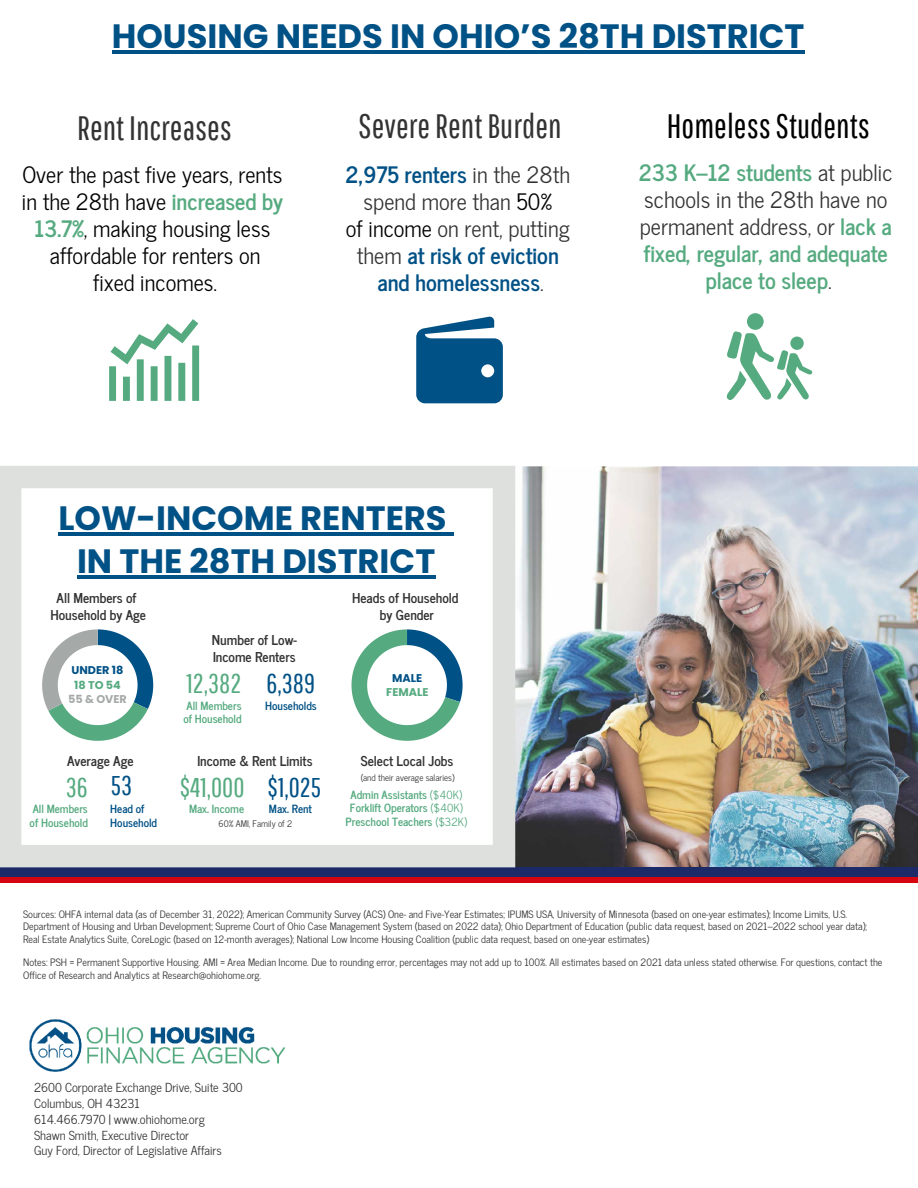
<style>
.page{position:relative;width:918px;height:1188px;background:#fff}
.page>*{position:absolute;margin:0;border:0;box-sizing:border-box;transform-origin:0 0}
.t1{font:700 33.75px/42.8px "Poppins";color:#005186;text-align:center}
.t2{font:33.75px "Pathway Gothic One";color:#333}
.t3{font:33.75px "Pathway Gothic One";color:#000}
.t4{font:27px "Pathway Gothic One";color:#56aa80}
.t5{font:27px "Pathway Gothic One";color:#005186}
.t6{font:22.5px/27px "News Cycle";color:#000;text-align:center}
.t7{font:700 22.5px/27px "News Cycle";color:#56aa80;text-align:center}
.t8{font:700 22.5px/27px "News Cycle";color:#005186;text-align:center}
.t9{font:700 13.5px/16.8px "News Cycle";color:#333;text-align:center}
.t10{font:12.3px/15.8px "News Cycle";color:#333}
.t11{font:700 11.25px/13.5px "News Cycle";color:#56aa80}
.t12{font:700 11.25px/13.5px "News Cycle";color:#005186}
.t13{font:700 11.25px "Poppins";color:#56aa80}
.t14{font:700 11.25px "Poppins";color:#005186}
.t15{font:700 11.25px "Poppins";color:#a5a9a8}
.t16{font:10.2px/12.3px "News Cycle";color:#333}
.t17{font:9px "News Cycle";color:#333}
.s1{font-weight:700;color:#56aa80}
.s2{font-weight:400;color:#333}
.s3{font-weight:400;color:#000}
.s4{color:#005186}
.s5{font-weight:400}
</style>
<div class="page">
<hr style="left:112px;top:51px;width:692px;height:3px;background:#005186">
<svg style="left:727px;top:313px;width:85px;height:87px"></svg>
<svg style="left:109px;top:319px;width:90px;height:82px"></svg>
<svg style="left:416px;top:316px;width:87px;height:87px"></svg>
<img style="left:515px;top:467px;width:403px;height:400px">
<svg style="left:0;top:876px;width:918px;height:7px;fill:#d5060f"></svg>
<div style="left:0;top:867px;width:918px;height:9px;background:#1c2a67"></div>
<svg style="left:0;top:466px;width:515px;height:401px"></svg>
<svg style="left:351px;top:629px;width:112px;height:112px"></svg>
<hr style="left:58px;top:532px;width:389px;height:3px;background:#005186">
<svg style="left:447px;top:532px;width:7px;height:3px"></svg>
<hr style="left:77px;top:575px;width:358px;height:3px;background:#005186">
<svg style="left:42px;top:629px;width:111px;height:112px"></svg>
<img style="left:29px;top:1019px;width:257px;height:53px">
<h1 class="t1" style="left:112px;top:15px;width:694px">HOUSING NEEDS IN OHIO’S 28TH DISTRICT</h1>
<h1 class="t2" style="left:77px;top:106px;width:156px">Rent Increases</h1>
<h3 class="t6" style="left:22px;top:160px;width:263px">Over the past five years, rents in the 28th have <span class="s1">increased by<br>13.7%</span>, making housing less affordable for renters on<br>fixed incomes.</h3>
<h1 class="t2" style="left:358px;top:104px;width:205px">Severe Rent Burden</h1>
<h3 class="t8" style="left:346px;top:159px;width:226px">2,975 renters <span class="s2">in the 28th spend more than</span> <span class="s3">50%<br>of income</span> <span class="s2">on rent, putting them</span> at risk of eviction and homelessness<span class="s2">.</span></h3>
<h1 class="t3" style="left:667px;top:104px;width:204px">Homeless Students</h1>
<h3 class="t7" style="left:639px;top:157px;width:255px">233 K–12 students <span class="s2">at public schools in the 28th have no permanent address, or</span> lack a fixed, regular, and adequate place to sleep<span class="s2">.</span></h3>
<h1 class="t1" style="left:58px;top:497px;width:390px">LOW-INCOME RENTERS<br>IN THE 28TH DISTRICT</h1>
<h3 class="t9" style="left:50px;top:588px;width:97px">All Members of<br>Household by Age</h3>
<h3 class="t9" style="left:352px;top:588px;width:108px">Heads of Household by Gender</h3>
<h3 class="t9" style="left:212px;top:630px;width:86px;text-align:left">Number of Low-<br>Income Renters</h3>
<p class="t14" style="left:72px;top:663px;width:53px">UNDER 18</p>
<p class="t13" style="left:74px;top:678px;width:48px">18 TO 54</p>
<p class="t15" style="left:68px;top:693px;width:60px">55 &amp; OVER</p>
<h2 class="t4" style="left:187px;top:666px;width:56px">12,382</h2>
<h2 class="t5" style="left:267px;top:666px;width:50px">6,389</h2>
<p class="t11" style="left:183px;top:698px;width:60px">All Members of Household</p>
<p class="t12" style="left:265px;top:698px;width:53px">Households</p>
<p class="t14" style="left:392px;top:671px;width:32px">MALE</p>
<p class="t13" style="left:386px;top:686px;width:44px">FEMALE</p>
<h3 class="t9" style="left:67px;top:751px;width:68px">Average Age</h3>
<h2 class="t4" style="left:66px;top:769px;width:68px">36 <span class="s4">53</span></h2>
<h3 class="t9" style="left:197px;top:751px;width:117px">Income &amp; Rent Limits</h3>
<h2 class="t4" style="left:180px;top:769px;width:143px">$41,000 <span class="s4">$1,025</span></h2>
<p class="t11" style="left:30px;top:801px;width:60px">All Members of Household</p>
<p class="t12" style="left:110px;top:801px;width:48px">Head of<br>Household</p>
<p class="t11" style="left:189px;top:801px;width:57px">Max. Income</p>
<p class="t12" style="left:269px;top:801px;width:44px">Max. Rent</p>
<p class="t17" style="left:219px;top:816px;width:75px">60% AMI, Family of 2</p>
<h3 class="t9" style="left:361px;top:751px;width:94px">Select Local Jobs</h3>
<p class="t17" style="left:361px;top:770px;width:95px">(and their average salaries)</p>
<p class="t11" style="left:346px;top:787px;width:123px;text-align:center">Admin Assistants <span class="s5">($40K)<br></span>Forklift Operators <span class="s5">($40K)<br></span>Preschool Teachers <span class="s5">($32K)</span></p>
<p class="t16" style="left:23px;top:908px;width:845px">Sources: OHFA internal data (as of December 31, 2022); American Community Survey (ACS) One- and Five-Year Estimates; IPUMS USA, University of Minnesota (based on one-year estimates); Income Limits, U.S.<br>Department of Housing and Urban Development; Supreme Court of Ohio Case Management System (based on 2022 data); Ohio Department of Education (public data request, based on 2021–2022 school year data);<br>Real Estate Analytics Suite, CoreLogic (based on 12-month averages); National Low Income Housing Coalition (public data request, based on one-year estimates)</p>
<p class="t16" style="left:23px;top:956px;width:861px">Notes: PSH = Permanent Supportive Housing. AMI = Area Median Income. Due to rounding error, percentages may not add up to 100%. All estimates based on 2021 data unless stated otherwise. For questions, contact the<br>Office of Research and Analytics at Research@ohiohome.org.</p>
<p class="t10" style="left:34px;top:1079px;width:210px">2600 Corporate Exchange Drive, Suite 300<br>Columbus, OH 43231<br>614.466.7970 | www.ohiohome.org<br>Shawn Smith, Executive Director<br>Guy Ford, Director of Legislative Affairs</p>
</div>
